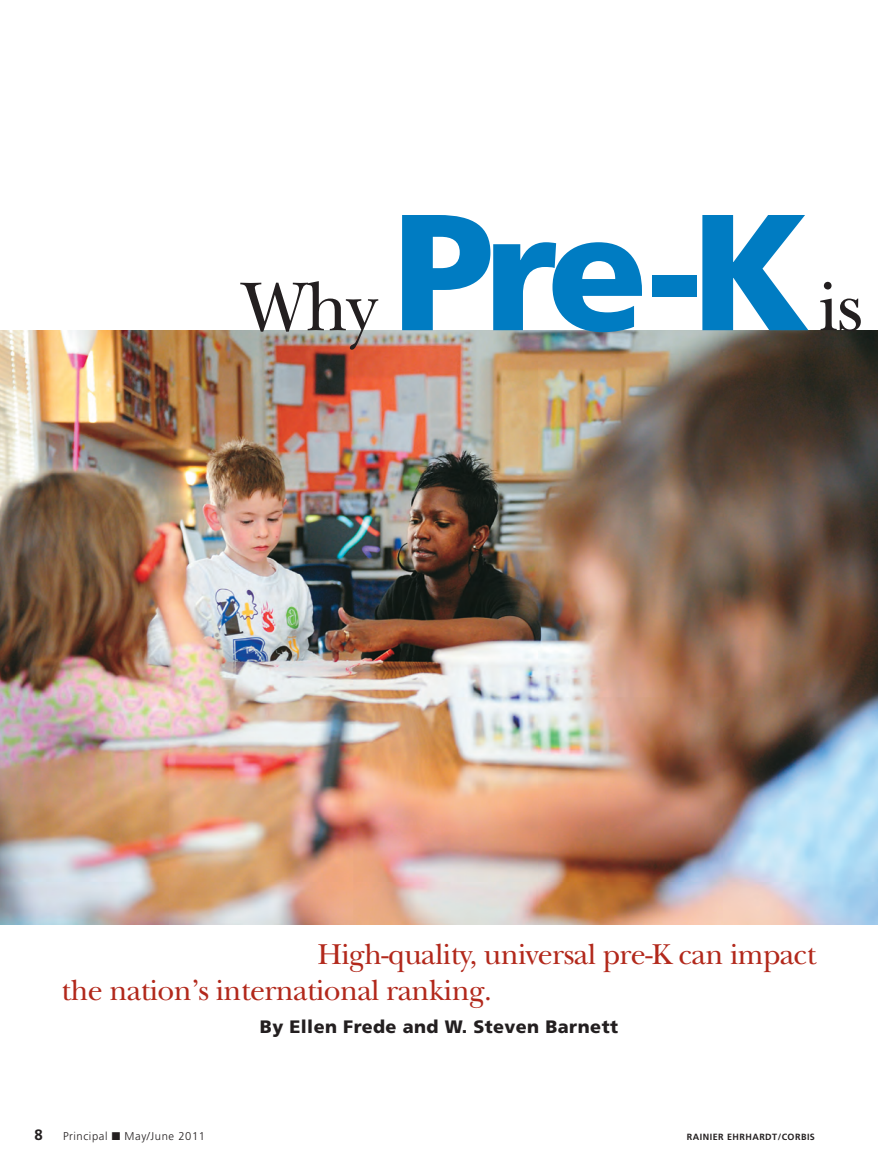
<style>
.page{position:relative;width:878px;height:1175px;background:#fff}
.page>*{position:absolute;margin:0;border:0;box-sizing:border-box;transform-origin:0 0}
.t1{font:900 165px "Frutiger";color:#007cc2}
.t2{font:72px "New Baskerville";color:#231f20}
.t3{font:30px/36px "New Baskerville";letter-spacing:-.02em;color:#b2281b}
.t4{font:900 18px "Frutiger";letter-spacing:.02em;color:#231f20}
.t5{font:700 15px "Frutiger";color:#231f20}
.t6{font:300 11.25px "Frutiger";letter-spacing:.05em;color:#231f20}
.t7{font:700 9px "Frutiger";letter-spacing:.05em;color:#231f20}
</style>
<div class="page">
<img style="left:0;top:330px;width:878px;height:594px">
<p class="t2" style="left:242px;top:281px;width:137px">Why</p>
<p class="t1" style="left:393px;top:206px;width:419px">Pre-K</p>
<p class="t2" style="left:818px;top:281px;width:46px">is</p>
<p class="t3" style="left:62px;top:940px;width:756px;text-indent:256px">High-quality, universal pre-K can impact the nation’s international ranking.</p>
<p class="t4" style="left:260px;top:1019px;width:359px">By Ellen Frede and W. Steven Barnett</p>
<p class="t5" style="left:34px;top:1129px;width:10px">8</p>
<p class="t6" style="left:63px;top:1132px;width:144px">Principal ■ May/June 2011</p>
<p class="t7" style="left:687px;top:1133px;width:129px">RAINIER EHRHARDT/CORBIS</p>
</div>
